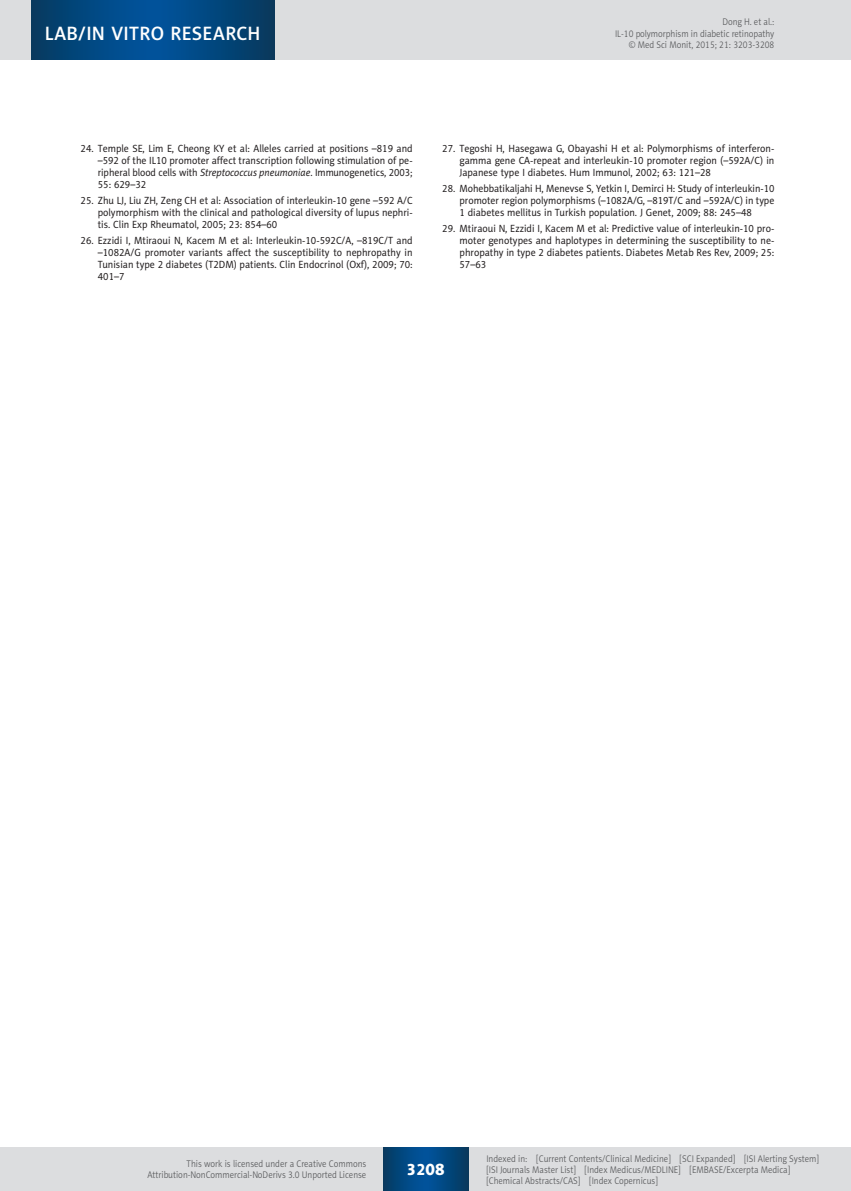
<style>
.page{position:relative;width:851px;height:1191px;background:#fff}
.page>*{position:absolute;margin:0;border:0;box-sizing:border-box;transform-origin:0 0}
.t1{font:19.5px "Naomi Sans EFN Medium";letter-spacing:.015em;color:#fff}
.t2{font:16.5px "Naomi Sans EFN Heavy";color:#fff}
.MSM_Referencje_punkt{font:10.5px/12px "Naomi Sans EFN";color:#231f20;text-align:justify;scale:.95 1}
.MSM_Referencje_punkt-2{font:10.5px/12px "Naomi Sans EFN";color:#231f20;text-align:justify;scale:.94 1}
.t3{font:9.75px/11.2px "Naomi Sans EFN Light";color:#57585a;text-align:right;scale:.9 1}
.s1{font-style:italic}
</style>
<div class="page">
<div style="left:0;top:1148px;width:850px;height:43px;background:#dcdddf"></div>
<svg style="left:383px;top:1147px;width:85px;height:43px;background:#02477e"></svg>
<div style="left:0;top:0;width:850px;height:60px;background:#dcdddf"></div>
<svg style="left:32px;top:0;width:242px;height:60px;background:#02477f"></svg>
<h1 class="t1" style="left:45px;top:22px;width:217px">LAB/IN VITRO RESEARCH</h1>
<p class="t3" style="left:615px;top:16px;width:178px">Dong H. et al.:<br>IL-10 polymorphism in diabetic retinopathy © Med Sci Monit, 2015; 21: 3203-3208</p>
<p class="MSM_Referencje_punkt" style="left:98px;top:142px;width:333px;text-indent:-17px">24. Temple SE, Lim E, Cheong KY et al: Alleles carried at positions –819 and –592 of the IL10 promoter affect transcription following stimulation of pe&shy;ripheral blood cells with <span class="s1">Streptococcus pneumoniae</span>. Immunogenetics, 2003; 55: 629–32</p>
<p class="MSM_Referencje_punkt" style="left:98px;top:195px;width:333px;text-indent:-17px">25. Zhu LJ, Liu ZH, Zeng CH et al: Association of interleukin-10 gene –592 A/C polymorphism with the clinical and pathological diversity of lupus nephri&shy;tis. Clin Exp Rheumatol, 2005; 23: 854–60</p>
<p class="MSM_Referencje_punkt" style="left:98px;top:235px;width:333px;text-indent:-17px">26. Ezzidi I, Mtiraoui N, Kacem M et al: Interleukin-10-592C/A, –819C/T and –1082A/G promoter variants affect the susceptibility to nephropathy in Tunisian type 2 diabetes (T2DM) patients. Clin Endocrinol (Oxf), 2009; 70:<br>401–7</p>
<p class="MSM_Referencje_punkt" style="left:459px;top:142px;width:333px;text-indent:-17px">27. Tegoshi H, Hasegawa G, Obayashi H et al: Polymorphisms of interferon&shy;gamma gene CA-repeat and interleukin-10 promoter region (–592A/C) in Japanese type I diabetes. Hum Immunol, 2002; 63: 121–28</p>
<p class="MSM_Referencje_punkt-2" style="left:459px;top:183px;width:336px;text-indent:-17px">28. Mohebbatikaljahi H, Menevse S, Yetkin I, Demirci H: Study of interleukin-10 promoter region polymorphisms (–1082A/G, –819T/C and –592A/C) in type 1 diabetes mellitus in Turkish population. J Genet, 2009; 88: 245–48</p>
<p class="MSM_Referencje_punkt" style="left:459px;top:223px;width:333px;text-indent:-17px">29. Mtiraoui N, Ezzidi I, Kacem M et al: Predictive value of interleukin-10 pro&shy;moter genotypes and haplotypes in determining the susceptibility to ne&shy;phropathy in type 2 diabetes patients. Diabetes Metab Res Rev, 2009; 25:<br>57–63</p>
<p class="t3" style="left:147px;top:1158px;width:245px">This work is licensed under a Creative Commons<br>Attribution-NonCommercial-NoDerivs 3.0 Unported License</p>
<h2 class="t2" style="left:406px;top:1159px;width:40px">3208</h2>
<p class="t3" style="left:486px;top:1152px;width:371px;text-align:left">Indexed in: [Current Contents/Clinical Medicine] [SCI Expanded] [ISI Alerting System] [ISI Journals Master List] [Index Medicus/MEDLINE] [EMBASE/Excerpta Medica] [Chemical Abstracts/CAS] [Index Copernicus]</p>
</div>
